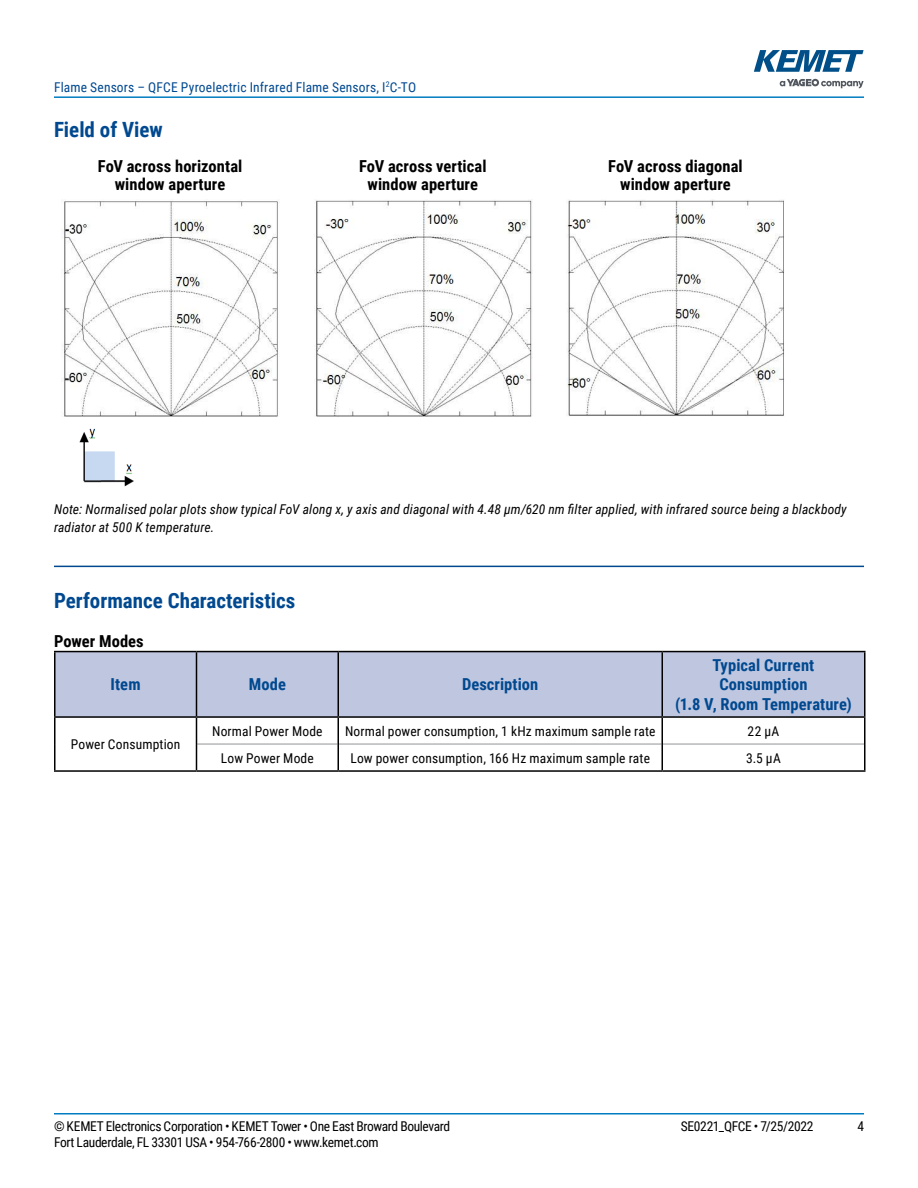
<style>
.page{position:relative;width:918px;height:1188px;background:#fff}
.page>*{position:absolute;margin:0;border:0;box-sizing:border-box;transform-origin:0 0}
.t1{font:700 21px "Roboto Condensed";color:#004990}
.t2{font:700 16.5px/18px "Roboto Condensed";letter-spacing:.005em;color:#000;text-align:center}
.t3{font:700 16.5px/19.8px "Roboto Condensed";letter-spacing:.005em;color:#004990;text-align:center}
.t4{font:italic 13.5px/18px "Roboto Condensed";letter-spacing:.01em;color:#000}
.t5{font:13.5px "Roboto Condensed";letter-spacing:.005em;color:#000}
.t6{font:13.5px "Roboto Condensed";letter-spacing:-.025em;color:#000}
.t7{font:13.5px "Roboto Condensed";letter-spacing:.015em;color:#004990}
</style>
<div class="page">
<hr style="left:54px;top:1113px;width:810px;height:2px;background:#007cc2">
<hr style="left:54px;top:96px;width:810px;height:2px;background:#007cc2">
<svg style="left:780px;top:79px;width:84px;height:9px"></svg>
<svg style="left:754px;top:50px;width:110px;height:22px"></svg>
<hr style="left:54px;top:566px;width:810px;height:1px;background:#004990">
<img style="left:62px;top:201px;width:216px;height:215px">
<img style="left:314px;top:200px;width:219px;height:216px">
<img style="left:566px;top:200px;width:218px;height:216px">
<img style="left:79px;top:428px;width:55px;height:59px">
<div style="left:56px;top:652px;width:808px;height:64px;background:#bfc6df"></div>
<hr style="left:54px;top:716px;width:143px;height:2px;background:#000">
<hr style="left:197px;top:716px;width:141px;height:2px;background:#000">
<hr style="left:338px;top:716px;width:324px;height:2px;background:#000">
<hr style="left:662px;top:716px;width:204px;height:2px;background:#000">
<hr style="left:54px;top:770px;width:143px;height:2px;background:#000">
<hr style="left:197px;top:770px;width:141px;height:2px;background:#000">
<hr style="left:338px;top:770px;width:324px;height:2px;background:#000">
<hr style="left:662px;top:770px;width:204px;height:2px;background:#000">
<hr style="left:197px;top:744px;width:141px;height:1px;background:#939597">
<hr style="left:339px;top:744px;width:323px;height:1px;background:#939597">
<hr style="left:663px;top:744px;width:201px;height:1px;background:#939597">
<hr style="left:54px;top:651px;width:143px;height:1px;background:#000">
<hr style="left:54px;top:652px;width:2px;height:64px;background:#000">
<hr style="left:197px;top:651px;width:141px;height:1px;background:#000">
<hr style="left:196px;top:652px;width:1px;height:64px;background:#000">
<hr style="left:338px;top:651px;width:324px;height:1px;background:#000">
<hr style="left:338px;top:652px;width:1px;height:64px;background:#000">
<hr style="left:662px;top:651px;width:204px;height:1px;background:#000">
<hr style="left:662px;top:652px;width:1px;height:64px;background:#000">
<hr style="left:864px;top:652px;width:2px;height:64px;background:#000">
<hr style="left:54px;top:718px;width:2px;height:26px;background:#000">
<hr style="left:864px;top:718px;width:2px;height:26px;background:#000">
<hr style="left:54px;top:744px;width:2px;height:26px;background:#000">
<svg style="left:196px;top:718px;width:1px;height:52px"></svg>
<svg style="left:338px;top:718px;width:1px;height:52px"></svg>
<svg style="left:662px;top:718px;width:1px;height:52px"></svg>
<hr style="left:864px;top:744px;width:2px;height:26px;background:#000">
<p class="t7" style="left:54px;top:82px;width:364px">Flame Sensors – QFCE Pyroelectric Infrared Flame Sensors, I<sup>2</sup>C-TO</p>
<h1 class="t1" style="left:54px;top:115px;width:110px">Field of View</h1>
<p class="t2" style="left:98px;top:156px;width:146px">FoV across horizontal window aperture</p>
<p class="t2" style="left:359px;top:156px;width:129px">FoV across vertical window aperture</p>
<p class="t2" style="left:608px;top:156px;width:136px">FoV across diagonal window aperture</p>
<p class="t4" style="left:54px;top:500px;width:794px">Note: Normalised polar plots show typical FoV along x, y axis and diagonal with 4.48 μm/620 nm 昀椀lter applied, with infrared source being a blackbody radiator at 500 K temperature.</p>
<h1 class="t1" style="left:54px;top:585px;width:243px">Performance Characteristics</h1>
<p class="t2" style="left:54px;top:631px;width:91px">Power Modes</p>
<p class="t3" style="left:111px;top:674px;width:31px">Item</p>
<p class="t3" style="left:249px;top:674px;width:39px">Mode</p>
<p class="t3" style="left:462px;top:674px;width:78px">Description</p>
<p class="t3" style="left:675px;top:654px;width:178px">Typical Current<br>Consumption<br>(1.8 V, Room Temperature)</p>
<p class="t5" style="left:71px;top:739px;width:111px">Power Consumption</p>
<p class="t5" style="left:212px;top:721px;width:112px">Normal Power Mode</p>
<p class="t5" style="left:345px;top:721px;width:312px">Normal power consumption, 1 kHz maximum sample rate</p>
<p class="t5" style="left:748px;top:725px;width:33px">22 µA</p>
<p class="t5" style="left:221px;top:752px;width:94px">Low Power Mode</p>
<p class="t5" style="left:350px;top:748px;width:301px">Low power consumption, 166 Hz maximum sample rate</p>
<p class="t5" style="left:746px;top:752px;width:36px">3.5 µA</p>
<p class="t6" style="left:54px;top:1121px;width:398px">© KEMET Electronics Corporation • KEMET Tower • One East Broward Boulevard</p>
<p class="t6" style="left:681px;top:1121px;width:134px">SE0221_QFCE • 7/25/2022</p>
<p class="t5" style="left:857px;top:1121px;width:8px">4</p>
<p class="t6" style="left:54px;top:1137px;width:326px">Fort Lauderdale, FL 33301 USA • 954-766-2800 • www.kemet.com</p>
</div>
